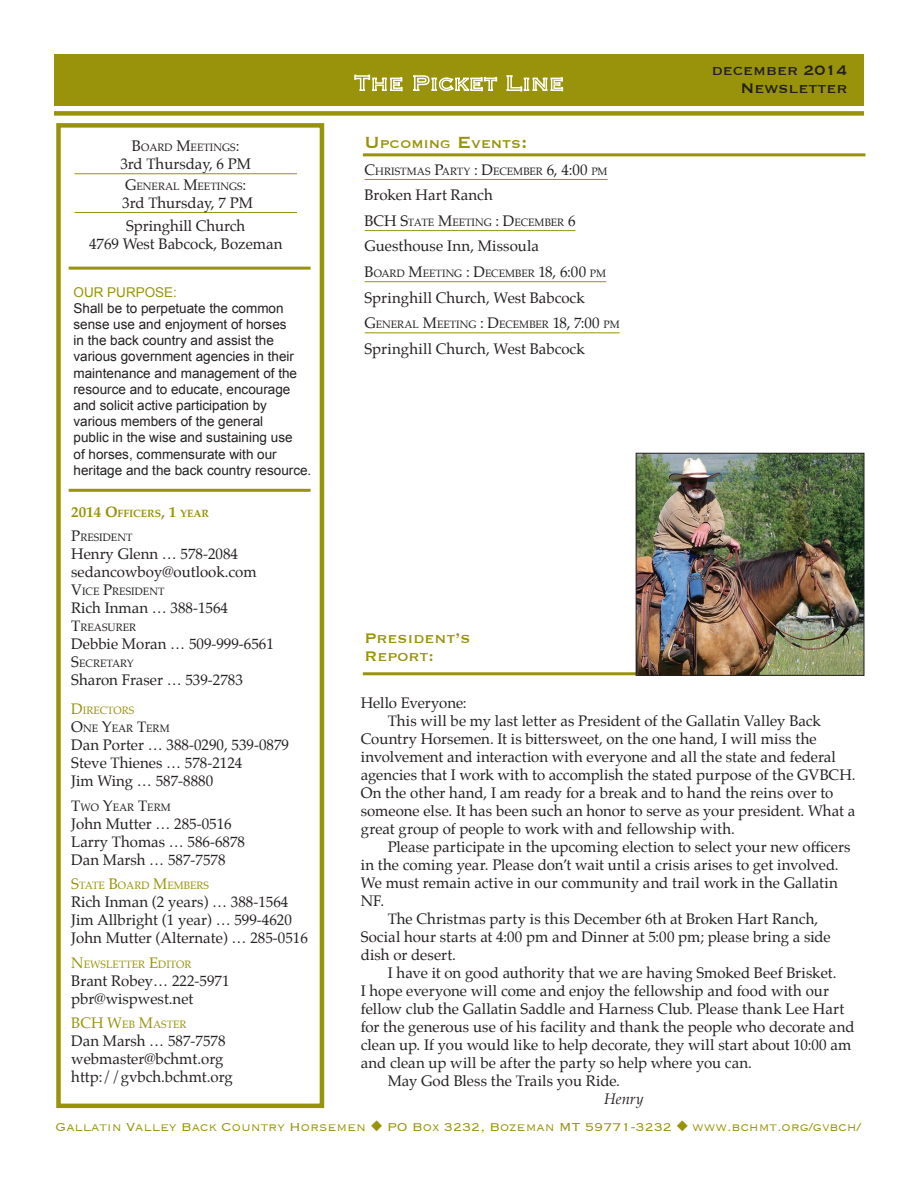
<style>
.page{position:relative;width:918px;height:1188px;background:#fff}
.page>*{position:absolute;margin:0;border:0;box-sizing:border-box;transform-origin:0 0}
.t1{font:18px "Copperplate";color:#231f20}
.t2{font:18px "Copperplate";color:#98930a}
.pres_note{font:15px/18px "Palatino";color:#231f20}
.calendar_event_PLACE{font:15px "Palatino";letter-spacing:.005em;color:#231f20}
.t3{font:300 15px "Copperplate";letter-spacing:-.005em;color:#98930a}
.gvbch_minutes{font:15px "Palatino";color:#231f20}
.pres_note-2{font:italic 15px "Palatino";color:#231f20}
.t4{font:14.7px "Copperplate";color:#98930a}
.t5{font:13.5px/16.2px "Arial";color:#231f20}
.t6{font:13.5px "Arial";color:#98930a}
.calendar_event{font:10.5px "Palatino";color:#231f20}
.t7{font:10.5px "Palatino";color:#98930a}
.t8{font:700 10.5px "Palatino";color:#98930a}
.s1{font-size:15px}
.s2{font-size:21px}
</style>
<div class="page">
<hr style="left:365px;top:179px;width:243px;height:1px;background:#98930a">
<hr style="left:365px;top:230px;width:211px;height:1px;background:#98930a">
<hr style="left:365px;top:281px;width:241px;height:1px;background:#98930a">
<hr style="left:365px;top:332px;width:255px;height:1px;background:#98930a">
<hr style="left:69px;top:489px;width:242px;height:3px;background:#98930a">
<hr style="left:69px;top:267px;width:242px;height:3px;background:#98930a">
<div style="left:56px;top:123px;width:268px;height:985px;border:4px solid #98930a"></div>
<hr style="left:74px;top:173px;width:223px;height:1px;background:#98930a">
<hr style="left:74px;top:212px;width:223px;height:1px;background:#98930a">
<div style="left:54px;top:54px;width:810px;height:52px;background:#98930a"></div>
<div style="left:54px;top:111px;width:810px;height:5px;background:#98930a"></div>
<svg style="left:354px;top:74px;width:49px;height:18px"></svg>
<svg style="left:413px;top:75px;width:85px;height:17px"></svg>
<svg style="left:506px;top:75px;width:58px;height:17px"></svg>
<hr style="left:363px;top:153px;width:502px;height:3px;background:#98930a">
<hr style="left:363px;top:672px;width:353px;height:3px;background:#98930a">
<img style="left:638px;top:455px;width:224px;height:219px">
<div style="left:636px;top:453px;width:228px;height:223px;border:1px solid #231f20"></div>
<p class="calendar_event" style="left:132px;top:139px;width:109px"><span class="s1">B</span>OARD <span class="s1">M</span>EETINGS<span class="s1">:</span></p>
<p class="pres_note" style="left:120px;top:155px;width:132px">3rd Thursday, 6 PM</p>
<p class="calendar_event" style="left:125px;top:177px;width:123px"><span class="s1">G</span>ENERAL <span class="s1">M</span>EETINGS<span class="s1">:</span></p>
<p class="pres_note" style="left:122px;top:194px;width:132px">3rd Thursday, 7 PM</p>
<p class="pres_note" style="left:126px;top:217px;width:121px">Springhill Church</p>
<p class="pres_note" style="left:89px;top:235px;width:195px">4769 West Babcock, Bozeman</p>
<p class="t6" style="left:74px;top:283px;width:105px">OUR PURPOSE:</p>
<p class="t5" style="left:74px;top:300px;width:239px">Shall be to perpetuate the common sense use and enjoyment of horses<br>in the back country and assist the various government agencies in their maintenance and management of the resource and to educate, encourage and solicit active participation by various members of the general<br>public in the wise and sustaining use<br>of horses, commensurate with our heritage and the back country resource.</p>
<p class="t8" style="left:71px;top:505px;width:139px"><span class="s1">2014 O</span>FFICERS<span class="s1">, 1</span> YEAR</p>
<p class="calendar_event" style="left:71px;top:528px;width:63px"><span class="s1">P</span>RESIDENT</p>
<p class="pres_note" style="left:71px;top:544px;width:168px">Henry Glenn … 578-2084</p>
<p class="pres_note" style="left:71px;top:562px;width:187px">sedancowboy@outlook.com</p>
<p class="calendar_event" style="left:71px;top:582px;width:95px"><span class="s1">V</span>ICE <span class="s1">P</span>RESIDENT</p>
<p class="pres_note" style="left:71px;top:598px;width:158px">Rich Inman … 388-1564</p>
<p class="calendar_event" style="left:71px;top:618px;width:66px"><span class="s1">T</span>REASURER</p>
<p class="pres_note" style="left:71px;top:634px;width:204px">Debbie Moran … 509-999-6561</p>
<p class="calendar_event" style="left:71px;top:654px;width:64px"><span class="s1">S</span>ECRETARY</p>
<p class="gvbch_minutes" style="left:71px;top:667px;width:173px">Sharon Fraser … 539-2783</p>
<p class="t7" style="left:71px;top:702px;width:65px"><span class="s1">D</span>IRECTORS</p>
<p class="calendar_event" style="left:71px;top:720px;width:100px"><span class="s1">O</span>NE <span class="s1">Y</span>EAR <span class="s1">T</span>ERM</p>
<p class="pres_note" style="left:71px;top:736px;width:219px">Dan Porter … 388-0290, 539-0879</p>
<p class="pres_note" style="left:71px;top:754px;width:173px">Steve Thienes … 578-2124</p>
<p class="pres_note" style="left:71px;top:772px;width:143px">Jim Wing … 587-8880</p>
<p class="calendar_event" style="left:71px;top:799px;width:101px"><span class="s1">T</span>WO <span class="s1">Y</span>EAR <span class="s1">T</span>ERM</p>
<p class="pres_note" style="left:71px;top:815px;width:162px">John Mutter … 285-0516</p>
<p class="pres_note" style="left:71px;top:833px;width:175px">Larry Thomas … 586-6878</p>
<p class="pres_note" style="left:71px;top:851px;width:156px">Dan Marsh … 587-7578</p>
<p class="t7" style="left:71px;top:877px;width:139px"><span class="s1">S</span>TATE <span class="s1">B</span>OARD <span class="s1">M</span>EMBERS</p>
<p class="pres_note" style="left:71px;top:893px;width:219px">Rich Inman (2 years) … 388-1564</p>
<p class="pres_note" style="left:71px;top:911px;width:222px">Jim Allbright (1 year) … 599-4620</p>
<p class="pres_note" style="left:71px;top:929px;width:238px">John Mutter (Alternate) … 285-0516</p>
<p class="t7" style="left:71px;top:956px;width:122px"><span class="s1">N</span>EWSLETTER <span class="s1">E</span>DITOR</p>
<p class="pres_note" style="left:71px;top:972px;width:160px">Brant Robey… 222-5971</p>
<p class="pres_note" style="left:71px;top:990px;width:124px">pbr@wispwest.net</p>
<p class="t7" style="left:71px;top:1016px;width:117px"><span class="s1">BCH W</span>EB <span class="s1">M</span>ASTER</p>
<p class="pres_note" style="left:71px;top:1032px;width:156px">Dan Marsh … 587-7578</p>
<p class="pres_note" style="left:71px;top:1050px;width:154px">webmaster@bchmt.org</p>
<p class="pres_note" style="left:71px;top:1068px;width:163px">http://gvbch.bchmt.org</p>
<p class="t4" style="left:365px;top:135px;width:164px"><span class="s2">U</span>pcoming <span class="s2">E</span>vents<span class="s2">:</span></p>
<p class="calendar_event" style="left:365px;top:162px;width:244px"><span class="s1">C</span>HRISTMAS <span class="s1">P</span>ARTY <span class="s1">: D</span>ECEMBER <span class="s1">6, 4:00</span> PM</p>
<p class="calendar_event_PLACE" style="left:365px;top:183px;width:130px">Broken Hart Ranch</p>
<p class="calendar_event" style="left:365px;top:214px;width:212px"><span class="s1">BCH S</span>TATE <span class="s1">M</span>EETING <span class="s1">: D</span>ECEMBER <span class="s1">6</span></p>
<p class="calendar_event_PLACE" style="left:365px;top:234px;width:176px">Guesthouse Inn, Missoula</p>
<p class="calendar_event" style="left:365px;top:265px;width:243px"><span class="s1">B</span>OARD <span class="s1">M</span>EETING <span class="s1">: D</span>ECEMBER <span class="s1">18, 6:00</span> PM</p>
<p class="calendar_event_PLACE" style="left:365px;top:285px;width:222px">Springhill Church, West Babcock</p>
<p class="calendar_event" style="left:365px;top:316px;width:257px"><span class="s1">G</span>ENERAL <span class="s1">M</span>EETING <span class="s1">: D</span>ECEMBER <span class="s1">18, 7:00</span> PM</p>
<p class="calendar_event_PLACE" style="left:365px;top:336px;width:222px">Springhill Church, West Babcock</p>
<p class="t1" style="left:712px;top:59px;width:137px">december 2014</p>
<p class="t1" style="left:740px;top:77px;width:109px">Newsletter</p>
<p class="t2" style="left:365px;top:626px;width:108px">President’s</p>
<p class="t2" style="left:365px;top:644px;width:71px">Report:</p>
<p class="pres_note" style="left:361px;top:694px;width:107px">Hello Everyone:</p>
<p class="pres_note" style="left:361px;top:712px;width:496px;text-indent:27px">This will be my last letter as President of the Gallatin Valley Back Country Horsemen. It is bittersweet, on the one hand, I will miss the involvement and interaction with everyone and all the state and federal agencies that I work with to accomplish the stated purpose of the GVBCH.<br>On the other hand, I am ready for a break and to hand the reins over to someone else. It has been such an honor to serve as your president. What a great group of people to work with and fellowship with.</p>
<p class="pres_note" style="left:361px;top:838px;width:491px;text-indent:27px">Please participate in the upcoming election to select your new officers in the coming year. Please don’t wait until a crisis arises to get involved.<br>We must remain active in our community and trail work in the Gallatin NF.</p>
<p class="pres_note" style="left:361px;top:910px;width:472px;text-indent:27px">The Christmas party is this December 6th at Broken Hart Ranch,<br>Social hour starts at 4:00 pm and Dinner at 5:00 pm; please bring a side dish or desert.</p>
<p class="pres_note" style="left:361px;top:964px;width:495px;text-indent:27px">I have it on good authority that we are having Smoked Beef Brisket.<br>I hope everyone will come and enjoy the fellowship and food with our fellow club the Gallatin Saddle and Harness Club. Please thank Lee Hart for the generous use of his facility and thank the people who decorate and clean up. If you would like to help decorate, they will start about 10:00 am and clean up will be after the party so help where you can.</p>
<p class="pres_note" style="left:388px;top:1072px;width:234px">May God Bless the Trails you Ride.</p>
<p class="pres_note-2" style="left:604px;top:1086px;width:41px">Henry</p>
<p class="t3" style="left:56px;top:1117px;width:807px">Gallatin Valley Back Country Horsemen ◆ PO Box 3232, Bozeman MT 59771-3232 ◆ www.bchmt.org/gvbch/</p>
</div>
